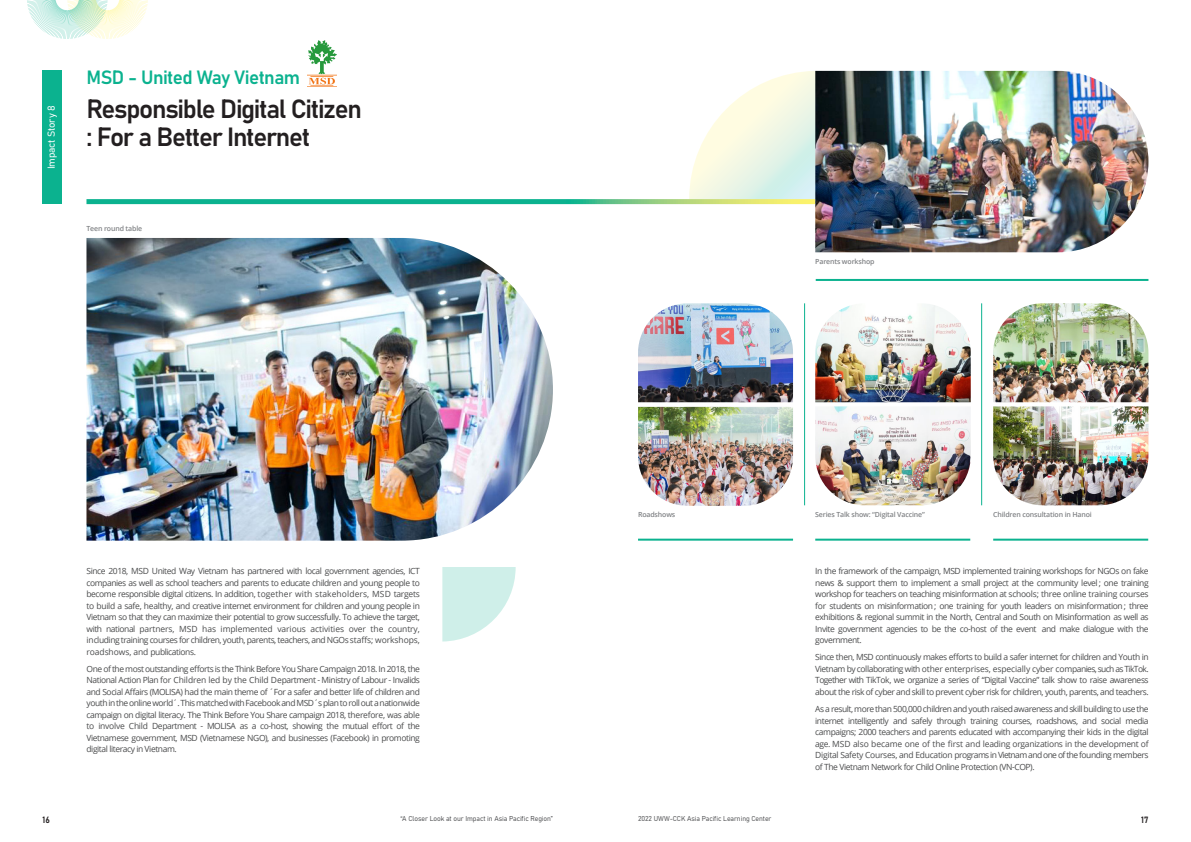
<style>
.page{position:relative;width:1191px;height:842px;background:#fff}
.page>*{position:absolute;margin:0;border:0;box-sizing:border-box;transform-origin:0 0}
._0제목{font:26px/28px "Bahnschrift";letter-spacing:-.05em;color:#231f20}
.나라{font:19px "Bahnschrift";letter-spacing:-.03em;color:#0bb28f}
.t1{font:10px "Bahnschrift";letter-spacing:-.01em;color:#fff}
.t2{font:9px "Bahnschrift";color:#231f20}
.본문8_5{font:8.5px/11.5px "Open Sans";letter-spacing:-.05em;color:#4b4c4d;text-align:justify}
.캡션{font:600 7px "Open Sans";letter-spacing:-.02em;color:#808285}
.t3{font:7px "Bahnschrift";letter-spacing:-.01em;color:#57585a}
</style>
<div class="page">
<svg style="left:27px;top:0;width:121px;height:39px"></svg>
<svg style="left:86px;top:199px;width:729px;height:5px;background:#44bf8b"></svg>
<div style="left:43px;top:71px;width:19px;height:133px;background:#0bb28f"></div>
<img style="left:815px;top:71px;width:333px;height:181px">
<img style="left:86px;top:238px;width:467px;height:303px">
<img style="left:638px;top:303px;width:155px;height:99px">
<img style="left:638px;top:407px;width:155px;height:99px">
<img style="left:815px;top:304px;width:155px;height:98px">
<img style="left:815px;top:406px;width:155px;height:99px">
<img style="left:993px;top:303px;width:155px;height:99px">
<img style="left:993px;top:406px;width:155px;height:99px">
<hr style="left:638px;top:539px;width:155px;height:2px;background:#0bb28f">
<hr style="left:815px;top:539px;width:155px;height:2px;background:#0bb28f">
<hr style="left:993px;top:539px;width:155px;height:2px;background:#0bb28f">
<hr style="left:815px;top:279px;width:333px;height:2px;background:#0bb28f">
<hr style="left:804px;top:303px;width:1px;height:202px;background:#0bb28f">
<hr style="left:981px;top:303px;width:1px;height:202px;background:#0bb28f">
<svg style="left:689px;top:71px;width:126px;height:128px"></svg>
<svg style="left:442px;top:567px;width:73px;height:74px"></svg>
<img style="left:307px;top:40px;width:29px;height:46px">
<p class="나라" style="left:86px;top:63px;width:215px">MSD - United Way Vietnam</p>
<p class="t1" style="left:44px;top:169px;width:65px;rotate:-90deg">Impact Story 8</p>
<p class="_0제목" style="left:86px;top:93px;width:277px">Responsible Digital Citizen : For a Better Internet</p>
<p class="캡션" style="left:86px;top:224px;width:57px">Teen round table</p>
<p class="본문8_5" style="left:86px;top:565px;width:335px">Since 2018, MSD United Way Vietnam has partnered with local government agencies, ICT companies as well as school teachers and parents to educate children and young people to become responsible digital citizens. In addition, together with stakeholders, MSD targets to build a safe, healthy, and creative internet environment for children and young people in Vietnam so that they can maximize their potential to grow successfully. To achieve the target, with national partners, MSD has implemented various activities over the country, including training courses for children, youth, parents, teachers, and NGOs staffs; workshops, roadshows, and publications.</p>
<p class="본문8_5" style="left:86px;top:663px;width:335px">One of the most outstanding efforts is the Think Before You Share Campaign 2018. In 2018, the National Action Plan for Children led by the Child Department - Ministry of Labour - Invalids and Social Affairs (MOLISA) had the main theme of ´For a safer and better life of children and youth in the online world´. This matched with Facebook and MSD´s plan to roll out a nationwide campaign on digital literacy. The Think Before You Share campaign 2018, therefore, was able to involve Child Department - MOLISA as a co-host, showing the mutual effort of the Vietnamese government, MSD (Vietnamese NGO), and businesses (Facebook) in promoting digital literacy in Vietnam.</p>
<p class="캡션" style="left:815px;top:257px;width:61px">Parents workshop</p>
<p class="캡션" style="left:638px;top:510px;width:39px">Roadshows</p>
<p class="캡션" style="left:815px;top:510px;width:111px">Series Talk show: “Digital Vaccine”</p>
<p class="캡션" style="left:993px;top:510px;width:100px">Children consultation in Hanoi</p>
<p class="본문8_5" style="left:815px;top:565px;width:335px">In the framework of the campaign, MSD implemented training workshops for NGOs on fake news &amp; support them to implement a small project at the community level ; one training workshop for teachers on teaching misinformation at schools; three online training courses for students on misinformation ; one training for youth leaders on misinformation ; three exhibitions &amp; regional summit in the North, Central and South on Misinformation as well as Invite government agencies to be the co-host of the event and make dialogue with the government.</p>
<p class="본문8_5" style="left:815px;top:651px;width:335px">Since then, MSD continuously makes efforts to build a safer internet for children and Youth in Vietnam by collaborating with other enterprises, especially cyber companies, such as TikTok.<br>Together with TikTok, we organize a series of “Digital Vaccine” talk show to raise awareness about the risk of cyber and skill to prevent cyber risk for children, youth, parents, and teachers.</p>
<p class="본문8_5" style="left:815px;top:703px;width:335px">As a result, more than 500,000 children and youth raised awareness and skill building to use the internet intelligently and safely through training courses, roadshows, and social media campaigns; 2000 teachers and parents educated with accompanying their kids in the digital age. MSD also became one of the first and leading organizations in the development of Digital Safety Courses, and Education programs in Vietnam and one of the founding members of The Vietnam Network for Child Online Protection (VN-COP).</p>
<p class="t2" style="left:43px;top:813px;width:9px">16</p>
<p class="t3" style="left:400px;top:814px;width:154px">“A Closer Look at our Impact in Asia Pacific Region”</p>
<p class="t3" style="left:638px;top:814px;width:135px">2022 UWW-CCK Asia Pacific Learning Center</p>
<p class="t2" style="left:1141px;top:813px;width:9px">17</p>
</div>
